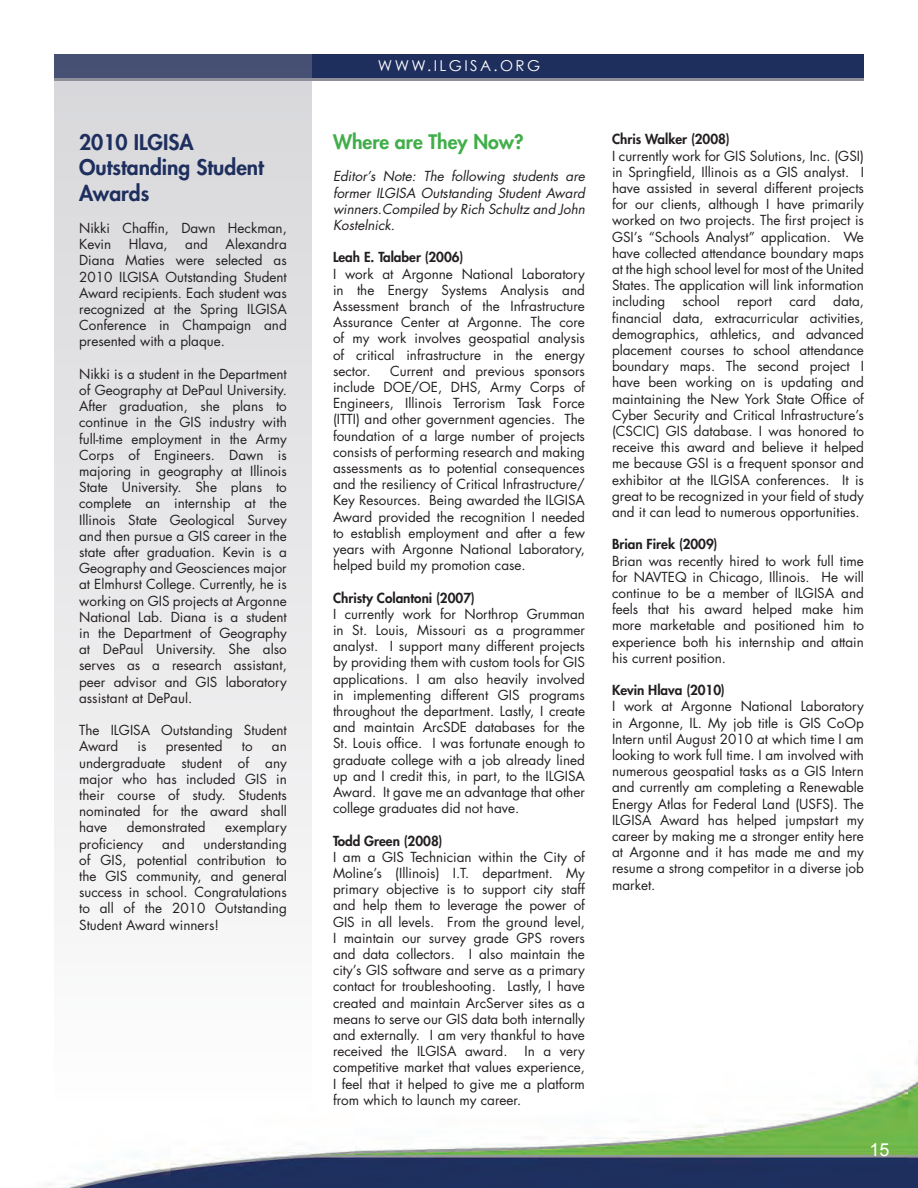
<style>
.page{position:relative;width:918px;height:1188px;background:#fff}
.page>*{position:absolute;margin:0;border:0;box-sizing:border-box;transform-origin:0 0}
.t1{font:800 21px "Futura";color:#1e2f5e}
.t2{font:800 19.5px "Futura";color:#40ae49}
.t3{font:18px "Arial";color:#fff}
.t4{font:15px "Century Gothic";letter-spacing:.16em;color:#fff}
.t5{font:13.5px/16.2px "Futura";color:#231f20;text-align:justify}
.t6{font:italic 13.5px/16.2px "Futura";color:#231f20;text-align:justify}
.t7{font:800 13.5px "Futura";color:#231f20}
</style>
<div class="page">
<img style="left:47px;top:1058px;width:871px;height:130px">
<div style="left:54px;top:54px;width:810px;height:25px;background:#1e2f5e"></div>
<hr style="left:54px;top:79px;width:810px;height:2px;background:#8e8e98">
<div style="left:54px;top:54px;width:258px;height:1054px;background:linear-gradient(to bottom,#c9cad0,#fff)"></div>
<p class="t1" style="left:79px;top:129px;width:116px">2010 ILGISA</p>
<p class="t1" style="left:79px;top:154px;width:186px">Outstanding Student</p>
<p class="t1" style="left:79px;top:180px;width:72px">Awards</p>
<p class="t5" style="left:79px;top:220px;width:209px">Nikki Chaffin, Dawn Heckman,<br>Kevin</p>
<p class="t5" style="left:79px;top:236px;width:209px;text-indent:146px">Alexandra Diana Maties were selected as 2010 ILGISA Outstanding Student Award recipients. Each student was recognized at the Spring ILGISA Conference in Champaign and presented with a plaque.</p>
<p class="t5" style="left:79px;top:366px;width:209px">Nikki is a student in the Department of Geography at DePaul University.<br>After graduation, she plans to continue in the GIS industry with full-time employment in the Army Corps of Engineers. Dawn is majoring in geography at Illinois State University. She plans to complete an internship at the Illinois State Geological Survey and then pursue a GIS career in the state after graduation. Kevin is a Geography and Geosciences major at Elmhurst College. Currently, he is working on GIS projects at Argonne National Lab. Diana is a student in the Department of Geography at DePaul University. She also serves as a research assistant, peer advisor and GIS laboratory assistant at DePaul.</p>
<p class="t5" style="left:79px;top:722px;width:209px">The ILGISA Outstanding Student<br>Award</p>
<p class="t5" style="left:129px;top:236px;width:40px">Hlava,</p>
<p class="t5" style="left:185px;top:236px;width:24px">and</p>
<p class="t5" style="left:138px;top:739px;width:10px">is</p>
<p class="t5" style="left:166px;top:739px;width:58px">presented</p>
<p class="t5" style="left:242px;top:739px;width:12px">to</p>
<p class="t5" style="left:79px;top:739px;width:209px;text-indent:193px">an undergraduate student of any major who has included GIS in their course of study. Students nominated for the award shall have</p>
<p class="t5" style="left:127px;top:820px;width:80px">demonstrated</p>
<p class="t5" style="left:225px;top:820px;width:63px">exemplary</p>
<p class="t5" style="left:79px;top:836px;width:66px">proficiency</p>
<p class="t5" style="left:162px;top:836px;width:24px">and</p>
<p class="t5" style="left:79px;top:836px;width:209px;text-indent:124px">understanding of GIS, potential contribution to the GIS community, and general success in school. Congratulations to all of the 2010 Outstanding Student Award winners!</p>
<p class="t4" style="left:378px;top:57px;width:164px">WWW.ILGISA.ORG</p>
<p class="t2" style="left:333px;top:130px;width:192px">Where are They Now?</p>
<p class="t6" style="left:333px;top:169px;width:254px">Editor’s Note: The following students are former ILGISA Outstanding Student Award winners.Compiled by Rich Schultz and John Kostelnick.</p>
<p class="t7" style="left:333px;top:249px;width:132px">Leah E. Talaber (2006)</p>
<p class="t5" style="left:333px;top:266px;width:254px">I work at Argonne National Laboratory in the Energy Systems Analysis and Assessment branch of the Infrastructure Assurance Center at Argonne. The core of my work involves geospatial analysis of critical infrastructure in the energy sector.</p>
<p class="t5" style="left:333px;top:363px;width:254px;text-indent:57px">Current and previous sponsors include DOE/OE, DHS, Army Corps of Engineers, Illinois Terrorism Task Force (ITTI) and other government agencies. The foundation of a large number of projects consists of performing research and making assessments as to potential consequences and the resiliency of Critical Infrastructure/ Key Resources. Being awarded the ILGISA Award provided the recognition I needed to establish employment and after a few years with Argonne National Laboratory, helped build my promotion case.</p>
<p class="t7" style="left:333px;top:589px;width:143px">Christy Colantoni (2007)</p>
<p class="t5" style="left:333px;top:606px;width:254px">I currently work for Northrop Grumman in St. Louis, Missouri as a programmer analyst. I support many different projects by providing them with custom tools for GIS applications. I am also heavily involved in implementing different GIS programs throughout the department. Lastly, I create and maintain ArcSDE databases for the St. Louis office. I was fortunate enough to graduate college with a job already lined up and I credit this, in part, to the ILGISA Award. It gave me an advantage that other college graduates did not have.</p>
<p class="t7" style="left:333px;top:832px;width:111px">Todd Green (2008)</p>
<p class="t5" style="left:333px;top:849px;width:254px">I am a GIS Technician within the City of Moline’s (Illinois) I.T. department. My primary objective is to support city staff and help them to leverage the power of GIS in all levels. From the ground level, I maintain our survey grade GPS rovers and data collectors. I also maintain the city’s GIS software and serve as a primary contact for troubleshooting. Lastly, I have created and maintain ArcServer sites as a means to serve our GIS data both internally and externally. I am very thankful to have received the ILGISA award.</p>
<p class="t5" style="left:333px;top:1043px;width:254px;text-indent:192px">In a very competitive market that values experience, I feel that it helped to give me a platform from which to launch my career.</p>
<p class="t7" style="left:612px;top:131px;width:119px">Chris Walker (2008)</p>
<p class="t5" style="left:612px;top:148px;width:254px">I currently work for GIS Solutions, Inc. (GSI) in Springfield, Illinois as a GIS analyst. I have assisted in several different projects for our clients, although I have primarily worked on two projects. The first project is GSI’s “Schools Analyst” application. We have collected attendance boundary maps at the high school level for most of the United States. The application will link information including</p>
<p class="t5" style="left:612px;top:293px;width:254px;text-indent:221px">data, financial data, extracurricular activities, demographics, athletics, and advanced placement courses to school attendance boundary maps. The second project I have been working on is updating and maintaining the New York State Office of Cyber Security and Critical Infrastructure’s (CSCIC) GIS database. I was honored to receive this award and believe it helped me because GSI is a frequent sponsor and exhibitor at the ILGISA conferences. It is great to be recognized in your field of study and it can lead to numerous opportunities.</p>
<p class="t7" style="left:612px;top:536px;width:107px">Brian Firek (2009)</p>
<p class="t5" style="left:612px;top:553px;width:254px">Brian was recently hired to work full time for NAVTEQ in Chicago, Illinois. He will continue to be a member of ILGISA and feels that his award helped make him more marketable and positioned him to experience both his internship and attain his current position.</p>
<p class="t7" style="left:612px;top:682px;width:114px">Kevin Hlava (2010)</p>
<p class="t5" style="left:612px;top:698px;width:254px">I work at Argonne National Laboratory in Argonne, IL. My job title is GIS CoOp Intern until August 2010 at which time I am looking to work full time. I am involved with numerous geospatial tasks as a GIS Intern and currently am completing a Renewable Energy Atlas for Federal Land (USFS). The ILGISA Award has helped jumpstart my career by making me a stronger entity here at Argonne and it has made me and my resume a strong competitor in a diverse job market.</p>
<p class="t5" style="left:683px;top:293px;width:39px">school</p>
<p class="t5" style="left:737px;top:293px;width:36px">report</p>
<p class="t5" style="left:789px;top:293px;width:28px">card</p>
<h3 class="t3" style="left:870px;top:1137px;width:22px">15</h3>
</div>
